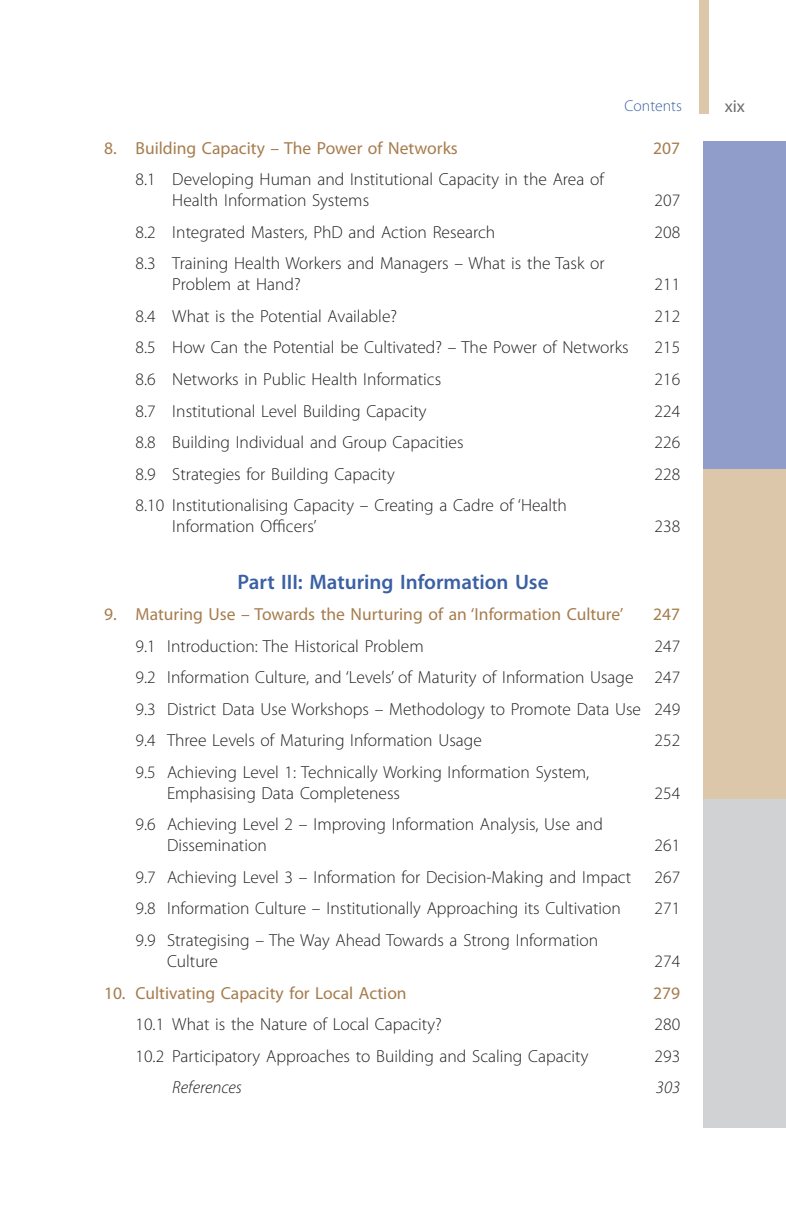
<style>
.page{position:relative;width:786px;height:1227px;background:#fff}
.page>*{position:absolute;margin:0;border:0;box-sizing:border-box;transform-origin:0 0}
.t1{font:600 21px "Myriad Pro";color:#3b61a4}
.t2{font:300 17.5px/21px "Myriad Pro";color:#231f20}
.t3{font:17.5px "Myriad Pro";color:#a67c4d}
.t4{font:italic 300 17.5px "Myriad Pro";color:#231f20}
.t5{font:17.5px "Myriad Pro";color:#6c6d70}
.t6{font:300 15.75px "Myriad Pro";color:#3b61a4}
</style>
<div class="page">
<svg style="left:699px;top:0;width:10px;height:113px"></svg>
<div style="left:703px;top:141px;width:82px;height:328px;background:#909dca"></div>
<div style="left:703px;top:469px;width:82px;height:330px;background:#dcc7aa"></div>
<div style="left:703px;top:799px;width:82px;height:328px;background:#d1d2d4"></div>
<p class="t6" style="left:624px;top:97px;width:59px">Contents</p>
<p class="t5" style="left:724px;top:95px;width:22px">xix</p>
<p class="t3" style="left:104px;top:137px;width:355px">8. Building Capacity – The Power of Networks</p>
<p class="t3" style="left:653px;top:137px;width:28px">207</p>
<p class="t2" style="left:172px;top:169px;width:433px;text-indent:-37px">8.1 Developing Human and Institutional Capacity in the Area of<br>Health Information Systems</p>
<p class="t2" style="left:654px;top:190px;width:27px">207</p>
<p class="t2" style="left:135px;top:222px;width:361px">8.2 Integrated Masters, PhD and Action Research</p>
<p class="t2" style="left:654px;top:222px;width:27px">208</p>
<p class="t2" style="left:172px;top:253px;width:434px;text-indent:-37px">8.3 Training Health Workers and Managers – What is the Task or<br>Problem at Hand?</p>
<p class="t2" style="left:654px;top:274px;width:27px">211</p>
<p class="t2" style="left:135px;top:306px;width:263px">8.4 What is the Potential Available?</p>
<p class="t2" style="left:654px;top:306px;width:27px">212</p>
<p class="t2" style="left:135px;top:337px;width:494px">8.5 How Can the Potential be Cultivated? – The Power of Networks</p>
<p class="t2" style="left:654px;top:337px;width:27px">215</p>
<p class="t2" style="left:135px;top:369px;width:307px">8.6 Networks in Public Health Informatics</p>
<p class="t2" style="left:654px;top:369px;width:27px">216</p>
<p class="t2" style="left:135px;top:400px;width:292px">8.7 Institutional Level Building Capacity</p>
<p class="t2" style="left:654px;top:400px;width:27px">224</p>
<p class="t2" style="left:135px;top:432px;width:329px">8.8 Building Individual and Group Capacities</p>
<p class="t2" style="left:654px;top:432px;width:27px">226</p>
<p class="t2" style="left:135px;top:463px;width:261px">8.9 Strategies for Building Capacity</p>
<p class="t2" style="left:654px;top:463px;width:27px">228</p>
<p class="t2" style="left:172px;top:495px;width:396px;text-indent:-37px">8.10 Institutionalising Capacity – Creating a Cadre of ‘Health<br>Information Officers’</p>
<p class="t2" style="left:654px;top:516px;width:27px">238</p>
<p class="t1" style="left:237px;top:568px;width:312px">Part III: Maturing Information Use</p>
<p class="t3" style="left:104px;top:603px;width:521px">9. Maturing Use – Towards the Nurturing of an ‘Information Culture’</p>
<p class="t3" style="left:653px;top:603px;width:28px">247</p>
<p class="t2" style="left:135px;top:635px;width:289px">9.1 Introduction: The Historical Problem</p>
<p class="t2" style="left:135px;top:630px;width:546px;line-height:31.5px;text-align:justify;text-indent:519px">247<br>9.2 Information Culture, and ‘Levels’ of Maturity of Information Usage 247<br>9.3 District Data Use Workshops – Methodology to Promote Data Use 249<br>9.4 Three Levels of Maturing Information Usage</p>
<p class="t2" style="left:654px;top:730px;width:27px">252</p>
<p class="t2" style="left:167px;top:761px;width:423px;text-indent:-32px">9.5 Achieving Level 1: Technically Working Information System,<br>Emphasising Data Completeness</p>
<p class="t2" style="left:167px;top:814px;width:437px;text-indent:-32px">9.6 Achieving Level 2 – Improving Information Analysis, Use and<br>Dissemination</p>
<p class="t2" style="left:654px;top:782px;width:27px">254</p>
<p class="t2" style="left:654px;top:835px;width:27px">261</p>
<p class="t2" style="left:135px;top:866px;width:497px">9.7 Achieving Level 3 – Information for Decision-Making and Impact</p>
<p class="t2" style="left:654px;top:866px;width:27px">267</p>
<p class="t2" style="left:135px;top:898px;width:487px">9.8 Information Culture – Institutionally Approaching its Cultivation</p>
<p class="t2" style="left:654px;top:898px;width:27px">271</p>
<p class="t2" style="left:167px;top:929px;width:432px;text-indent:-32px">9.9 Strategising – The Way Ahead Towards a Strong Information<br>Culture</p>
<p class="t2" style="left:654px;top:950px;width:27px">274</p>
<p class="t3" style="left:104px;top:981px;width:304px">10. Cultivating Capacity for Local Action</p>
<p class="t3" style="left:653px;top:981px;width:28px">279</p>
<p class="t2" style="left:135px;top:1013px;width:308px">10.1 What is the Nature of Local Capacity?</p>
<p class="t2" style="left:654px;top:1013px;width:27px">280</p>
<p class="t2" style="left:135px;top:1045px;width:454px">10.2 Participatory Approaches to Building and Scaling Capacity</p>
<p class="t2" style="left:654px;top:1045px;width:27px">293</p>
<p class="t4" style="left:172px;top:1077px;width:71px">References</p>
<p class="t4" style="left:655px;top:1077px;width:26px">303</p>
</div>
